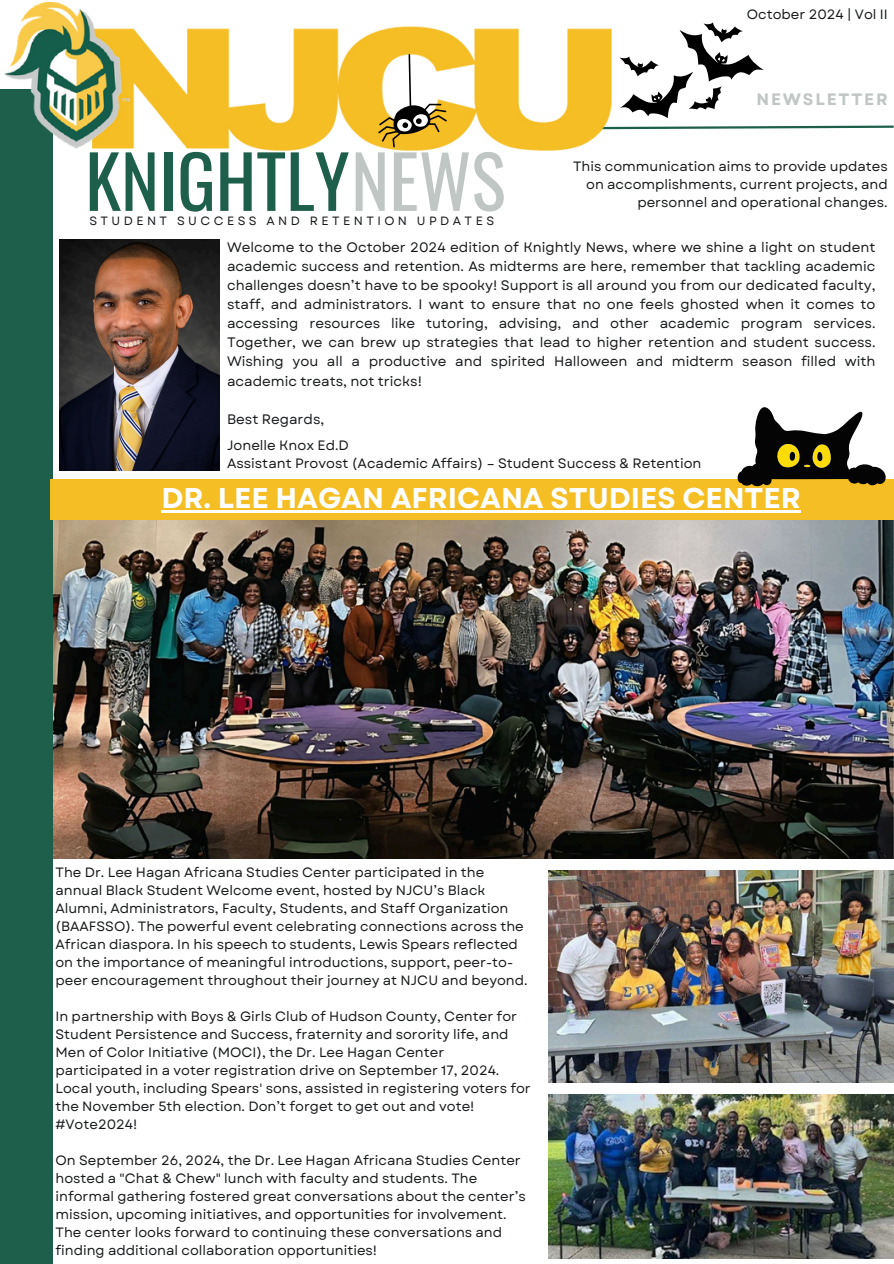
<style>
.page{position:relative;width:894px;height:1264px;background:#fff}
.page>*{position:absolute;margin:0;border:0;box-sizing:border-box;transform-origin:0 0}
.t1{font:72.15px "Oswald";color:#1d5f4b}
.t2{font:700 28.5px "Garet";color:#fff}
.t3{font:700 16.5px "Garet";letter-spacing:.115em;color:#c0c6c3}
.t4{font:13.65px/19.2px "Garet";color:#16191b;text-align:justify}
.t5{font:13.5px/18px "Garet";color:#16191b}
.t6{font:12px "Garet";letter-spacing:.285em;color:#16191b}
.s1{color:#c0c6c3}
</style>
<div class="page">
<img style="left:52px;top:519px;width:840px;height:339px">
<div style="left:0;top:89px;width:52px;height:599px;background:#1d5f4b"></div>
<svg style="left:611px;top:125px;width:282px;height:5px"></svg>
<div style="left:50px;top:478px;width:843px;height:41px;background:#f5be24"></div>
<div style="left:0;top:682px;width:52px;height:581px;background:#1d5f4b"></div>
<img style="left:5px;top:3px;width:606px;height:196px">
<svg style="left:737px;top:407px;width:149px;height:80px"></svg>
<svg style="left:378px;top:54px;width:69px;height:93px"></svg>
<svg style="left:620px;top:23px;width:143px;height:95px"></svg>
<img style="left:60px;top:239px;width:159px;height:231px">
<img style="left:548px;top:870px;width:345px;height:212px">
<img style="left:548px;top:1094px;width:345px;height:163px">
<hr style="left:161px;top:510px;width:639px;height:2px;background:#fff">
<h1 class="t5" style="left:746px;top:6px;width:142px">October 2024 | Vol II</h1>
<h4 class="t1" style="left:85px;top:125px;width:422px">KNIGHTLY<span class="s1">NEWS</span></h4>
<h3 class="t6" style="left:89px;top:212px;width:79px">STUDENT</h3>
<h3 class="t6" style="left:177px;top:212px;width:81px">SUCCESS</h3>
<h3 class="t6" style="left:266px;top:212px;width:229px">A N D RETENTION UPDATE S</h3>
<h4 class="t3" style="left:756px;top:87px;width:133px">NEWSLETTER</h4>
<h1 class="t5" style="left:573px;top:158px;width:316px;text-align:right">This communication aims to provide updates on accomplishments, current projects, and personnel and operational changes.</h1>
<p class="t4" style="left:227px;top:237px;width:649px">Welcome to the October 2024 edition of Knightly News, where we shine a light on student academic success and retention. As midterms are here, remember that tackling academic challenges doesn’t have to be spooky! Support is all around you from our dedicated faculty, staff, and administrators. I want to ensure that no one feels ghosted when it comes to accessing resources like tutoring, advising, and other academic program services.<br>Together, we can brew up strategies that lead to higher retention and student success.<br>Wishing you all a productive and spirited Halloween and midterm season filled with academic treats, not tricks!</p>
<p class="t4" style="left:227px;top:409px;width:99px">Best Regards,</p>
<h4 class="t5" style="left:227px;top:436px;width:476px">Jonelle Knox Ed.D<br>Assistant Provost (Academic Affairs) – Student Success &amp; Retention</h4>
<h4 class="t2" style="left:161px;top:477px;width:640px">DR. LEE HAGAN AFRICANA STUDIES CENTER</h4>
<p class="t5" style="left:55px;top:863px;width:473px">The Dr. Lee Hagan Africana Studies Center participated in the annual Black Student Welcome event, hosted by NJCU’s Black Alumni, Administrators, Faculty, Students, and Staff Organization (BAAFSSO). The powerful event celebrating connections across the African diaspora. In his speech to students, Lewis Spears reflected on the importance of meaningful introductions, support, peer-to&shy;peer encouragement throughout their journey at NJCU and beyond.</p>
<p class="t5" style="left:55px;top:1007px;width:476px">In partnership with Boys &amp; Girls Club of Hudson County, Center for Student Persistence and Success, fraternity and sorority life, and Men of Color Initiative (MOCI), the Dr. Lee Hagan Center participated in a voter registration drive on September 17, 2024.<br>Local youth, including Spears' sons, assisted in registering voters for the November 5th election. Don’t forget to get out and vote! #Vote2024!</p>
<h4 class="t5" style="left:55px;top:1151px;width:471px">On September 26, 2024, the Dr. Lee Hagan Africana Studies Center hosted a "Chat &amp; Chew" lunch with faculty and students. The informal gathering fostered great conversations about the center’s mission, upcoming initiatives, and opportunities for involvement.<br>The center looks forward to continuing these conversations and finding additional collaboration opportunities!</h4>
</div>
